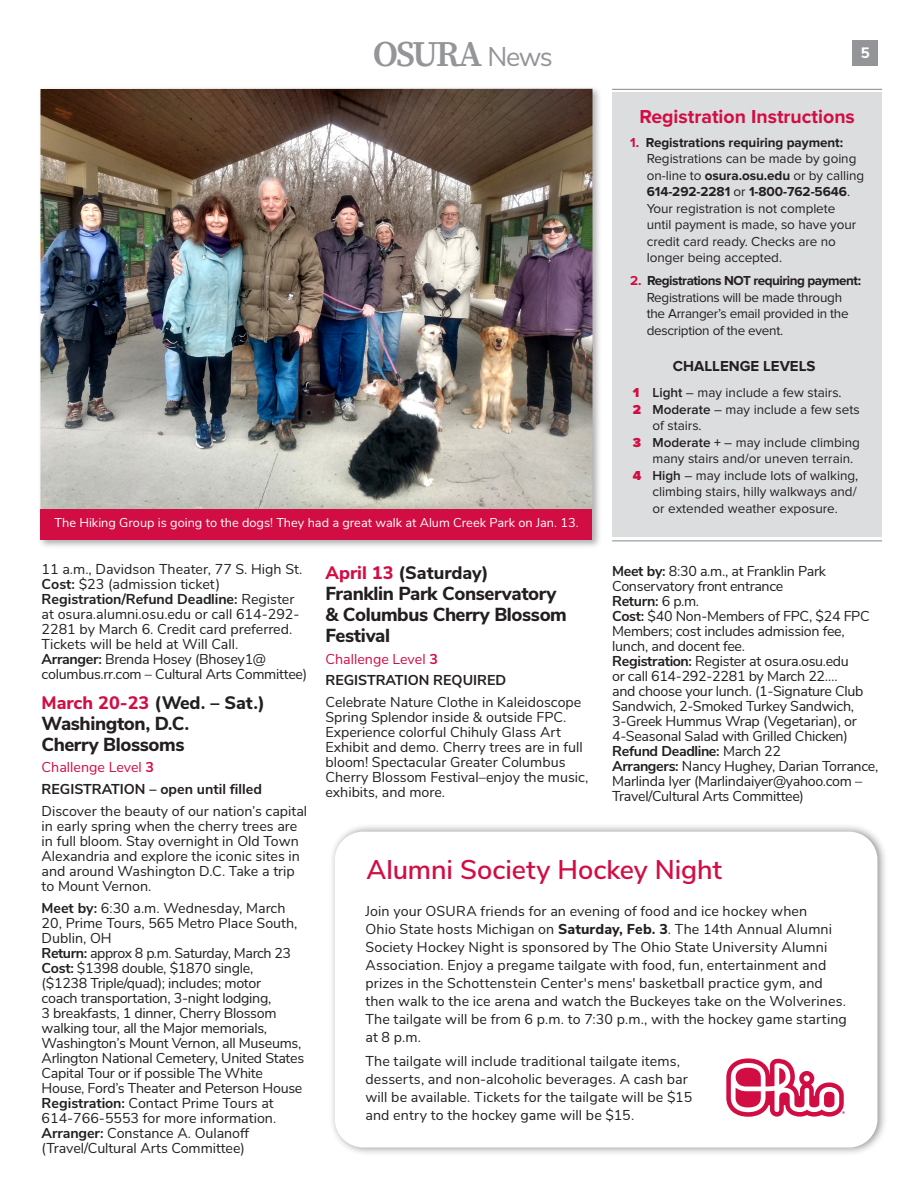
<style>
.page{position:relative;width:918px;height:1188px;background:#fff}
.page>*{position:absolute;margin:0;border:0;box-sizing:border-box;transform-origin:0 0}
.t1{font:600 36px "Buckeye Serif";letter-spacing:-.065em;color:#939598}
.t2{font:600 27px "Buckeye Sans";letter-spacing:-.005em;color:#d20d44}
.t3{font:700 19.5px "Proxima Nova";color:#d20d44}
.t4{font:800 18.75px/21px "Buckeye Sans";letter-spacing:-.02em;color:#231f20}
.t5{font:800 18px "Buckeye Sans";color:#231f20}
.t6{font:700 15px "Proxima Nova";color:#231f20}
.t7{font:800 15px "Buckeye Sans";color:#fff}
.t8{font:14.25px/15px "Buckeye Sans";color:#231f20}
.t9{font:14.25px/15px "Buckeye Sans";letter-spacing:-.02em;color:#231f20}
.t10{font:700 14.25px/21.8px "Buckeye Sans";color:#231f20}
.t11{font:13.5px/16.5px "Proxima Nova";letter-spacing:-.005em;color:#231f20}
.t12{font:12.75px "Buckeye Sans";color:#fff}
.s1{font-family:"Buckeye Sans";font-weight:400;font-size:27px}
.s2{font-weight:700;color:#d20d44}
.s3{font-weight:700}
.s4{font-weight:900;color:#d20d44}
.s5{font-weight:600}
.s6{color:#d20d44}
.s7{font-weight:400;color:#d20d44}
.s8{font-weight:800}
</style>
<div class="page">
<div style="left:853px;top:40px;width:25px;height:26px;background:#939598"></div>
<div style="left:612px;top:93px;width:270px;height:444px;background:#dcdddf"></div>
<hr style="left:612px;top:89px;width:270px;height:1px;background:#939598">
<hr style="left:612px;top:540px;width:270px;height:1px;background:#939598">
<div style="left:37px;top:86px;width:565px;height:463px;background:#231f20;opacity:.35"></div>
<img style="left:40px;top:89px;width:552px;height:421px">
<div style="left:40px;top:510px;width:552px;height:30px;background:#d20d44"></div>
<div style="left:329px;top:823px;width:559px;height:333px;background:#231f20;opacity:.5"></div>
<div style="left:336px;top:833px;width:540px;height:313px;background:#fff;border-radius:27px"></div>
<div style="left:335px;top:832px;width:542px;height:316px;border:3px solid #fff;border-radius:27px"></div>
<svg style="left:726px;top:1058px;width:119px;height:59px"></svg>
<h1 class="t1" style="left:373px;top:29px;width:181px">OSURA <span class="s1">News</span></h1>
<p class="t7" style="left:861px;top:42px;width:10px">5</p>
<h3 class="t3" style="left:639px;top:106px;width:217px">Registration Instructions</h3>
<p class="t11" style="left:647px;top:134px;width:219px;text-indent:-16px"><span class="s2">1.</span> <span class="s3">Registrations requiring payment:<br></span>Registrations can be made by going on-line to <span class="s3">osura.osu.edu</span> or by calling <span class="s3">614-292-2281</span> or <span class="s3">1-800-762-5646</span>.<br>Your registration is not complete<br>until payment is made, so have your credit card ready. Checks are no longer being accepted.</p>
<p class="t11" style="left:647px;top:273px;width:216px;text-indent:-16px"><span class="s2">2.</span> <span class="s3">Registrations NOT requiring payment:<br></span>Registrations will be made through the Arranger’s email provided in the description of the event.</p>
<p class="t6" style="left:673px;top:358px;width:144px">CHALLENGE LEVELS</p>
<p class="t12" style="left:54px;top:514px;width:526px">The Hiking Group is going to the dogs! They had a great walk at Alum Creek Park on Jan. 13.</p>
<p class="t11" style="left:633px;top:385px;width:210px"><span class="s4">1</span> <span class="s5">Light</span> – may include a few stairs.</p>
<p class="t11" style="left:633px;top:401px;width:228px"><span class="s4">2</span> <span class="s5">Moderate</span> – may include a few sets</p>
<p class="t11" style="left:652px;top:418px;width:51px">of stairs.</p>
<p class="t11" style="left:633px;top:434px;width:229px"><span class="s4">3</span> <span class="s5">Moderate +</span> – may include climbing</p>
<p class="t11" style="left:652px;top:451px;width:202px">many stairs and/or uneven terrain.</p>
<p class="t11" style="left:633px;top:467px;width:227px"><span class="s4">4</span> <span class="s5">High</span> – may include lots of walking,</p>
<p class="t11" style="left:652px;top:484px;width:206px">climbing stairs, hilly walkways and/</p>
<p class="t11" style="left:652px;top:500px;width:187px">or extended weather exposure.</p>
<p class="t8" style="left:42px;top:560px;width:267px">11 a.m., Davidson Theater, 77 S. High St.<br><span class="s3">Cost:</span> $23 (admission ticket)<br><span class="s3">Registration/Refund Deadline:</span> Register at osura.alumni.osu.edu or call 614-292- 2281 by March 6. Credit card preferred.<br>Tickets will be held at Will Call.<br><span class="s3">Arranger:</span> Brenda Hosey (Bhosey1@ columbus.rr.com – Cultural Arts Committee)</p>
<p class="t5" style="left:42px;top:689px;width:225px"><span class="s6">March 20-23</span> (Wed. – Sat.)</p>
<h3 class="t4" style="left:42px;top:711px;width:149px">Washington, D.C.<br>Cherry Blossoms</h3>
<p class="t10" style="left:42px;top:756px;width:222px"><span class="s7">Challenge Level</span> <span class="s6">3<br></span>REGISTRATION – open until filled</p>
<p class="t8" style="left:42px;top:802px;width:267px">Discover the beauty of our nation’s capital in early spring when the cherry trees are in full bloom. Stay overnight in Old Town Alexandria and explore the iconic sites in and around Washington D.C. Take a trip to Mount Vernon.</p>
<p class="t9" style="left:42px;top:899px;width:264px"><span class="s3">Meet by:</span> 6:30 a.m. Wednesday, March 20, Prime Tours, 565 Metro Place South, Dublin, OH<br><span class="s3">Return:</span> approx 8 p.m. Saturday, March 23<br><span class="s3">Cost:</span> $1398 double, $1870 single,<br>($1238 Triple/quad); includes; motor<br>coach transportation, 3-night lodging,<br>3 breakfasts, 1 dinner, Cherry Blossom walking tour, all the Major memorials, Washington’s Mount Vernon, all Museums, Arlington National Cemetery, United States Capital Tour or if possible The White House, Ford’s Theater and Peterson House <span class="s3">Registration:</span> Contact Prime Tours at 614-766-5553 for more information.<br><span class="s3">Arranger:</span> Constance A. Oulanoff (Travel/Cultural Arts Committee)</p>
<p class="t5" style="left:326px;top:559px;width:165px"><span class="s6">April 13</span> (Saturday)</p>
<h3 class="t4" style="left:326px;top:582px;width:243px">Franklin Park Conservatory &amp; Columbus Cherry Blossom<br>Festival</h3>
<p class="t10" style="left:326px;top:647px;width:182px"><span class="s7">Challenge Level</span> <span class="s6">3<br></span>REGISTRATION REQUIRED</p>
<p class="t8" style="left:326px;top:694px;width:264px">Celebrate Nature Clothe in Kaleidoscope Spring Splendor inside &amp; outside FPC.<br>Experience colorful Chihuly Glass Art Exhibit and demo. Cherry trees are in full bloom! Spectacular Greater Columbus Cherry Blossom Festival–enjoy the music, exhibits, and more.</p>
<p class="t9" style="left:612px;top:563px;width:268px"><span class="s3">Meet by:</span> 8:30 a.m., at Franklin Park Conservatory front entrance<br><span class="s3">Return:</span> 6 p.m.<br><span class="s3">Cost:</span> $40 Non-Members of FPC, $24 FPC Members; cost includes admission fee, lunch, and docent fee.<br><span class="s3">Registration:</span> Register at osura.osu.edu<br>or call 614-292-2281 by March 22….<br>and choose your lunch. (1-Signature Club Sandwich, 2-Smoked Turkey Sandwich, 3-Greek Hummus Wrap (Vegetarian), or 4-Seasonal Salad with Grilled Chicken)<br><span class="s3">Refund Deadline:</span> March 22<br><span class="s3">Arrangers:</span> Nancy Hughey, Darian Torrance, Marlinda Iyer (Marlindaiyer@yahoo.com – Travel/Cultural Arts Committee)</p>
<h2 class="t2" style="left:366px;top:850px;width:357px">Alumni Society Hockey Night</h2>
<p class="t8" style="left:365px;top:901px;width:483px;line-height:18px">Join your OSURA friends for an evening of food and ice hockey when<br>Ohio State hosts Michigan on <span class="s8">Saturday, Feb. 3</span>. The 14th Annual Alumni Society Hockey Night is sponsored by The Ohio State University Alumni Association. Enjoy a pregame tailgate with food, fun, entertainment and prizes in the Schottenstein Center's mens' basketball practice gym, and then walk to the ice arena and watch the Buckeyes take on the Wolverines.<br>The tailgate will be from 6 p.m. to 7:30 p.m., with the hockey game starting at 8 p.m.</p>
<p class="t8" style="left:365px;top:1051px;width:328px;line-height:18px">The tailgate will include traditional tailgate items, desserts, and non-alcoholic beverages. A cash bar will be available. Tickets for the tailgate will be $15 and entry to the hockey game will be $15.</p>
</div>
